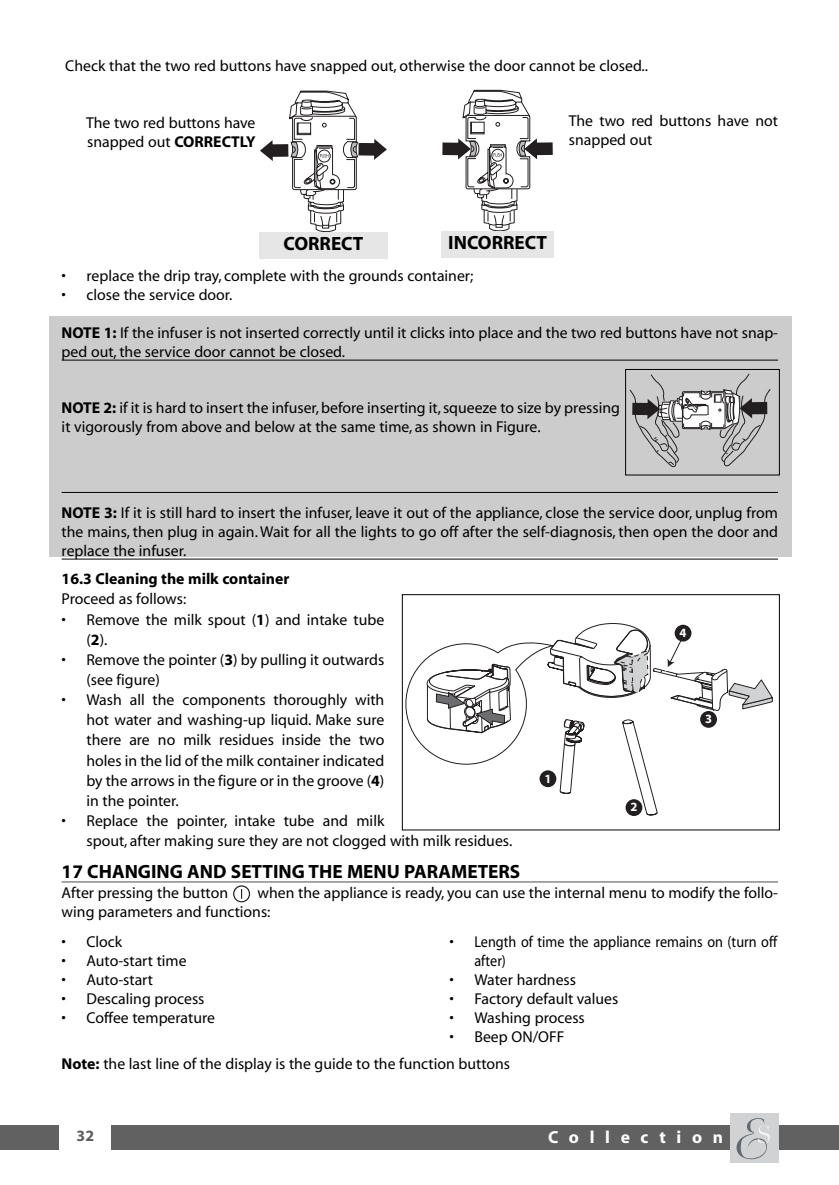
<style>
.page{position:relative;width:839px;height:1185px;background:#fff}
.page>*{position:absolute;margin:0;border:0;box-sizing:border-box;transform-origin:0 0}
.t1{font:700 19.25px "Myriad";color:#000}
.t2{font:700 17.5px "Myriad";letter-spacing:.61em;color:#fff}
.t3{font:15.75px/18.9px "Myriad";color:#000}
.t4{font:700 15.75px "Myriad";color:#000}
.t5{font:700 15.75px "Myriad";color:#5e5e5e}
.t6{font:700 12.6px "Myriad";color:#fff}
.s1{font-weight:700}
</style>
<div class="page">
<div style="left:829px;top:1125px;width:9px;height:25px;background:#616161"></div>
<div style="left:0;top:1125px;width:837px;height:25px;background:#616161"></div>
<div style="left:730px;top:1113px;width:48px;height:50px;background:#d1d2d4"></div>
<svg style="left:736px;top:1118px;width:33px;height:41px"></svg>
<div style="left:60px;top:1112px;width:51px;height:50px;background:#fff"></div>
<div style="left:49px;top:316px;width:742px;height:241px;background:#ccc"></div>
<svg style="left:288px;top:91px;width:70px;height:141px"></svg>
<svg style="left:260px;top:140px;width:13px;height:21px"></svg>
<div style="left:271px;top:144px;width:17px;height:13px;background:#231f20"></div>
<svg style="left:374px;top:139px;width:13px;height:21px"></svg>
<div style="left:358px;top:143px;width:17px;height:13px;background:#231f20"></div>
<div style="left:535px;top:142px;width:17px;height:13px;background:#231f20"></div>
<svg style="left:458px;top:90px;width:79px;height:141px"></svg>
<div style="left:442px;top:142px;width:17px;height:13px;background:#231f20"></div>
<div style="left:259px;top:232px;width:128px;height:26px;background:#e6e6e6"></div>
<div style="left:441px;top:231px;width:112px;height:26px;background:#e6e6e6"></div>
<hr style="left:62px;top:360px;width:715px;height:1px;background:#000">
<hr style="left:62px;top:492px;width:715px;height:1px;background:#000">
<hr style="left:62px;top:559px;width:715px;height:1px;background:#000">
<hr style="left:62px;top:881px;width:715px;height:1px;background:#4d4d4d">
<svg style="left:233px;top:885px;width:17px;height:17px"></svg>
<svg style="left:629px;top:374px;width:141px;height:93px"></svg>
<div style="left:632px;top:403px;width:16px;height:12px;background:#231f20"></div>
<div style="left:625px;top:369px;width:154px;height:106px;border:1px solid #000"></div>
<svg style="left:405px;top:623px;width:367px;height:193px"></svg>
<div style="left:402px;top:594px;width:377px;height:236px;border:1px solid #000"></div>
<p class="t3" style="left:65px;top:58px;width:584px">Check that the two red buttons have snapped out, otherwise the door cannot be closed..</p>
<p class="t3" style="left:86px;top:115px;width:171px">The two red buttons have snapped out <span class="s1">CORRECTLY</span></p>
<p class="t3" style="left:568px;top:113px;width:211px">The two red buttons have not snapped out</p>
<p class="t1" style="left:283px;top:236px;width:81px">CORRECT</p>
<p class="t1" style="left:448px;top:236px;width:100px">INCORRECT</p>
<p class="t3" style="left:62px;top:267px;width:413px">• replace the drip tray, complete with the grounds container;</p>
<p class="t3" style="left:62px;top:286px;width:172px">• close the service door.</p>
<p class="t3" style="left:62px;top:324px;width:717px"><span class="s1">NOTE 1:</span> If the infuser is not inserted correctly until it clicks into place and the two red buttons have not snap&shy;ped out, the service door cannot be closed.</p>
<p class="t3" style="left:62px;top:400px;width:559px"><span class="s1">NOTE 2:</span> if it is hard to insert the infuser, before inserting it, squeeze to size by pressing it vigorously from above and below at the same time, as shown in Figure.</p>
<p class="t3" style="left:62px;top:504px;width:717px;text-align:justify"><span class="s1">NOTE 3:</span> If it is still hard to insert the infuser, leave it out of the appliance, close the service door, unplug from the mains, then plug in again. Wait for all the lights to go off after the self-diagnosis, then open the door and replace the infuser.</p>
<p class="t4" style="left:62px;top:573px;width:229px">16.3 Cleaning the milk container</p>
<p class="t3" style="left:62px;top:591px;width:126px">Proceed as follows:</p>
<p class="t3" style="left:86px;top:610px;width:299px;line-height:20.1px;text-indent:-25px">• Remove the milk spout (<span class="s1">1</span>) and intake tube (<span class="s1">2</span>).</p>
<p class="t3" style="left:86px;top:651px;width:299px;line-height:20.1px;text-indent:-25px">• Remove the pointer (<span class="s1">3</span>) by pulling it outwards (see figure)</p>
<p class="t3" style="left:86px;top:691px;width:299px;line-height:20.1px;text-align:justify;text-indent:-25px">• Wash all the components thoroughly with hot water and washing-up liquid. Make sure there are no milk residues inside the two holes in the lid of the milk container indicated by the arrows in the figure or in the groove (<span class="s1">4</span>) in the pointer.</p>
<p class="t3" style="left:86px;top:812px;width:427px;line-height:20.1px;text-indent:-25px">• Replace the pointer, intake tube and milk<br>spout, after making sure they are not clogged with milk residues.</p>
<p class="t1" style="left:62px;top:864px;width:460px">17 CHANGING AND SETTING THE MENU PARAMETERS</p>
<p class="t3" style="left:62px;top:885px;width:168px">After pressing the button</p>
<p class="t6" style="left:679px;top:628px;width:8px">4</p>
<p class="t6" style="left:704px;top:714px;width:8px">3</p>
<p class="t6" style="left:544px;top:773px;width:8px">1</p>
<p class="t6" style="left:630px;top:802px;width:8px">2</p>
<p class="t3" style="left:62px;top:885px;width:717px;text-indent:196px">when the appliance is ready, you can use the internal menu to modify the follo&shy;wing parameters and functions:</p>
<p class="t3" style="left:474px;top:934px;width:304px;text-indent:-25px">• Length of time the appliance remains on (turn off after)</p>
<p class="t3" style="left:449px;top:972px;width:128px">• Water hardness</p>
<p class="t3" style="left:449px;top:991px;width:170px">• Factory default values</p>
<p class="t3" style="left:449px;top:1009px;width:137px">• Washing process</p>
<p class="t3" style="left:62px;top:1024px;width:504px;line-height:26.6px;text-indent:388px">• Beep ON/OFF<br><span class="s1">Note:</span> the last line of the display is the guide to the function buttons</p>
<p class="t3" style="left:62px;top:934px;width:62px">• Clock</p>
<p class="t3" style="left:62px;top:953px;width:126px">• Auto-start time</p>
<p class="t3" style="left:62px;top:972px;width:93px">• Auto-start</p>
<p class="t3" style="left:62px;top:991px;width:144px">• Descaling process</p>
<p class="t3" style="left:62px;top:1009px;width:155px">• Coffee temperature</p>
<p class="t5" style="left:77px;top:1130px;width:19px">32</p>
<p class="t2" style="left:548px;top:1131px;width:176px">Collection</p>
</div>
